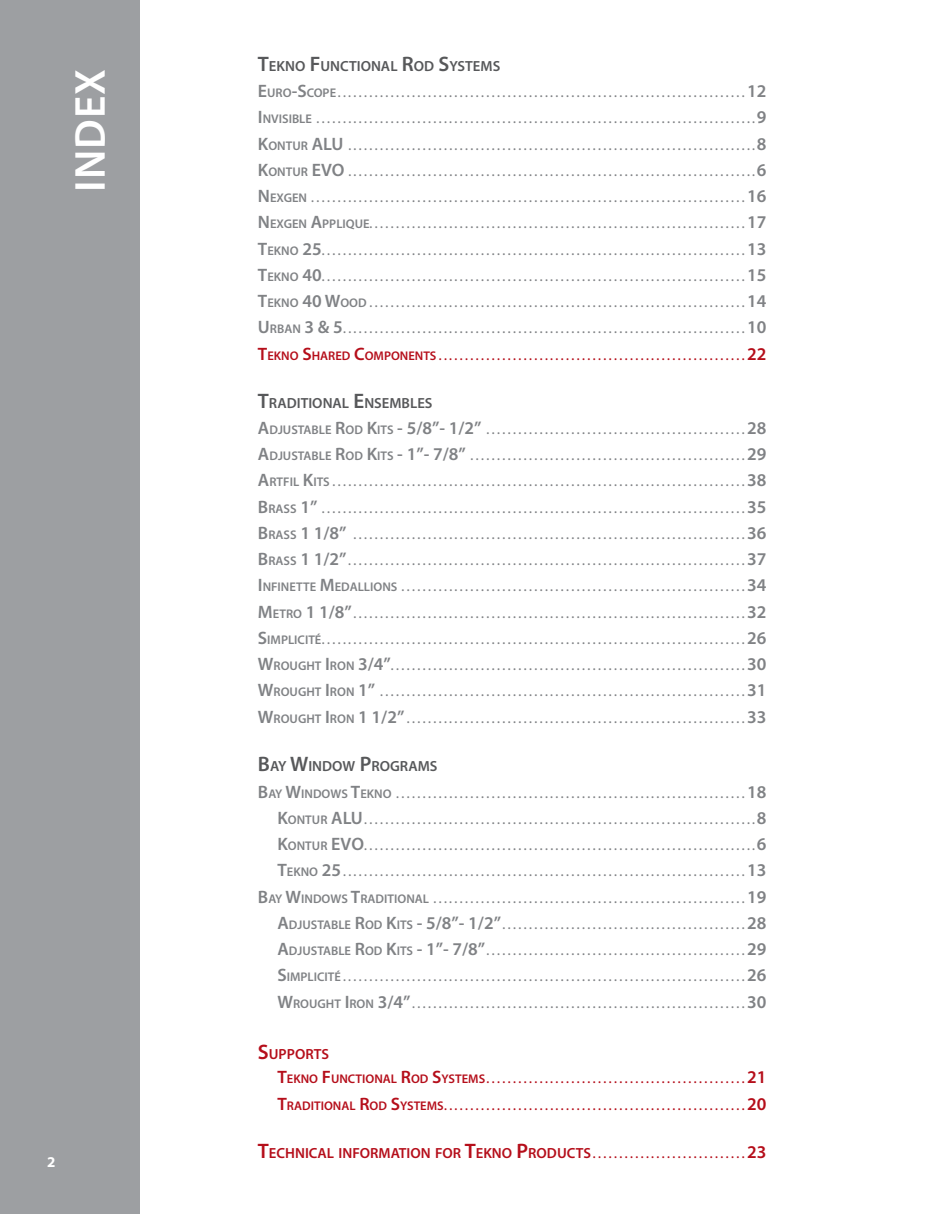
<style>
.page{position:relative;width:945px;height:1215px;background:#fff}
.page>*{position:absolute;margin:0;border:0;box-sizing:border-box;transform-origin:0 0}
.t1{font:600 43.5px "Myriad Pro";letter-spacing:.02em;color:#fff}
.t2{font:700 15px "Myriad Pro";color:#fff}
.t3{font:600 14.7px "Myriad Pro";color:#b50e1a}
.t4{font:600 14.7px "Myriad Pro";color:#57585a}
.t5{font:600 12.6px "Myriad Pro";color:#808285}
.t6{font:600 12px/26.2px "Myriad Pro";color:#808285;text-align:justify}
.t7{font:600 12px "Myriad Pro";color:#b50e1a}
.s1{font-size:21px}
.s2{font-size:18px}
.s3{font-size:12.6px}
.s4{font-size:18px;color:#b50e1a}
.s5{font-size:12.6px;color:#b50e1a}
.s6{color:#b50e1a}
.s7{font-size:12px}
</style>
<div class="page">
<div style="left:0;top:0;width:140px;height:1214px;background:#9d9fa2"></div>
<h1 class="t1" style="left:63px;top:192px;width:124px;rotate:-90deg">INDEX</h1>
<p class="t2" style="left:47px;top:1152px;width:10px">2</p>
<p class="t4" style="left:258px;top:56px;width:243px"><span class="s1">T</span>EKNO <span class="s1">F</span>UNCTIONAL <span class="s1">R</span>OD <span class="s1">S</span>YSTEMS</p>
<p class="t6" style="left:258px;top:80px;width:510px"><span class="s2">E</span><span class="s3">URO</span><span class="s2">-S</span><span class="s3">COPE</span> . ............................................................................<span class="s2">12<br>I</span><span class="s3">NVISIBLE</span> .................................................................................. <span class="s2">9</span></p>
<p class="t5" style="left:258px;top:137px;width:65px"><span class="s2">K</span>ONTUR <span class="s2">ALU</span></p>
<p class="t6" style="left:348px;top:132px;width:420px">............................................................................ <span class="s2">8</span></p>
<p class="t5" style="left:258px;top:164px;width:66px"><span class="s2">K</span>ONTUR <span class="s2">EVO</span></p>
<p class="t6" style="left:258px;top:158px;width:510px;text-indent:90px">............................................................................ <span class="s2">6<br>N</span><span class="s3">EXGEN</span> ..................................................................................<span class="s2">16<br>N</span><span class="s3">EXGEN</span><span class="s2">A</span><span class="s3">PPLIQUE</span>.......................................................................<span class="s2">17<br>T</span><span class="s3">EKNO</span> <span class="s2">25</span> . ...............................................................................<span class="s2">13<br>T</span><span class="s3">EKNO</span> <span class="s2">40</span> . ...............................................................................<span class="s2">15<br>T</span><span class="s3">EKNO</span> <span class="s2">40 W</span><span class="s3">OOD</span> .......................................................................<span class="s2">14<br>U</span><span class="s3">RBAN</span> <span class="s2">3 &amp; 5</span> . ...........................................................................<span class="s2">10<br></span><span class="s4">T</span><span class="s5">EKNO</span> <span class="s4">S</span><span class="s5">HARED</span><span class="s4">C</span><span class="s5">OMPONENTS</span> <span class="s6">. .........................................................</span><span class="s4">22</span></p>
<p class="t4" style="left:258px;top:393px;width:175px"><span class="s1">T</span>RADITIONAL <span class="s1">E</span>NSEMBLES</p>
<p class="t6" style="left:258px;top:416px;width:510px"><span class="s2">A</span><span class="s3">DJUSTABLE</span> <span class="s2">R</span><span class="s3">OD</span><span class="s2">K</span><span class="s3">ITS</span> <span class="s2">- 5/8”- 1/2”</span> .................................................<span class="s2">28<br>A</span><span class="s3">DJUSTABLE</span> <span class="s2">R</span><span class="s3">OD</span><span class="s2">K</span><span class="s3">ITS</span> <span class="s2">- 1”- 7/8”</span> ....................................................<span class="s2">29<br>A</span><span class="s3">RTFIL</span><span class="s2">K</span><span class="s3">ITS</span> ..............................................................................<span class="s2">38<br>B</span><span class="s3">RASS</span> <span class="s2">1”</span> . ...............................................................................<span class="s2">35<br>B</span><span class="s3">RASS</span> <span class="s2">1 1/8”</span> ..........................................................................<span class="s2">36<br>B</span><span class="s3">RASS</span> <span class="s2">1 1/2”</span> . ..........................................................................<span class="s2">37<br>I</span><span class="s3">NFINETTE</span><span class="s2">M</span><span class="s3">EDALLIONS</span> .................................................................<span class="s2">34<br>M</span><span class="s3">ETRO</span> <span class="s2">1 1/8”</span> . .........................................................................<span class="s2">32<br>S</span><span class="s3">IMPLICITÉ</span> . ...............................................................................<span class="s2">26<br>W</span><span class="s3">ROUGHT</span><span class="s2">I</span><span class="s3">RON</span> <span class="s2">3/4”</span>...................................................................<span class="s2">30<br>W</span><span class="s3">ROUGHT</span><span class="s2">I</span><span class="s3">RON</span> <span class="s2">1”</span> .....................................................................<span class="s2">31</span></p>
<p class="t6" style="left:258px;top:706px;width:510px"><span class="s2">W</span><span class="s3">ROUGHT</span><span class="s2">I</span><span class="s3">RON</span> <span class="s2">1 1/2”</span> ................................................................<span class="s2">33</span></p>
<p class="t4" style="left:258px;top:757px;width:180px"><span class="s1">B</span>AY <span class="s1">W</span>INDOW <span class="s1">P</span>ROGRAMS</p>
<p class="t6" style="left:258px;top:780px;width:510px"><span class="s2">B</span><span class="s3">AY</span> <span class="s2">W</span><span class="s3">INDOWS</span> <span class="s2">T</span><span class="s3">EKNO</span> ..................................................................<span class="s2">18</span></p>
<p class="t5" style="left:258px;top:812px;width:85px"><span class="s2">K</span>ONTUR <span class="s2">ALU</span></p>
<p class="t6" style="left:364px;top:806px;width:404px">. ........................................................................ <span class="s2">8</span></p>
<p class="t5" style="left:258px;top:838px;width:85px"><span class="s2">K</span>ONTUR <span class="s2">EVO</span></p>
<p class="t6" style="left:258px;top:833px;width:510px;text-align:right">. ........................................................................ <span class="s2">6<br>T</span><span class="s3">EKNO</span> <span class="s2">25</span> . ...........................................................................<span class="s2">13<br>B</span><span class="s3">AY</span> <span class="s2">W</span><span class="s3">INDOWS</span> <span class="s2">T</span><span class="s3">RADITIONAL</span> ...........................................................<span class="s2">19<br>A</span><span class="s3">DJUSTABLE</span> <span class="s2">R</span><span class="s3">OD</span><span class="s2">K</span><span class="s3">ITS</span> <span class="s2">- 5/8”- 1/2”</span> . .............................................<span class="s2">28<br>A</span><span class="s3">DJUSTABLE</span> <span class="s2">R</span><span class="s3">OD</span><span class="s2">K</span><span class="s3">ITS</span> <span class="s2">- 1”- 7/8”</span> . ................................................<span class="s2">29<br>S</span><span class="s3">IMPLICITÉ</span> . ...........................................................................<span class="s2">26</span></p>
<p class="t6" style="left:277px;top:991px;width:491px"><span class="s2">W</span><span class="s3">ROUGHT</span><span class="s2">I</span><span class="s3">RON</span> <span class="s2">3/4”</span> . ..............................................................<span class="s2">30</span></p>
<p class="t3" style="left:258px;top:1045px;width:56px"><span class="s1">S</span>UPPORTS</p>
<p class="t7" style="left:277px;top:1072px;width:491px"><span class="s2">T</span><span class="s3">EKNO</span> <span class="s2">F</span><span class="s3">UNCTIONAL</span> <span class="s2">R</span><span class="s3">OD</span> <span class="s2">S</span><span class="s3">YSTEMS</span> . ................................................<span class="s2">21</span></p>
<p class="t7" style="left:277px;top:1099px;width:491px"><span class="s2">T</span><span class="s3">RADITIONAL</span> <span class="s2">R</span><span class="s3">OD</span> <span class="s2">S</span><span class="s3">YSTEMS</span> . ........................................................<span class="s2">20</span></p>
<p class="t3" style="left:258px;top:1144px;width:510px"><span class="s1">T</span>ECHNICAL INFORMATION FOR <span class="s1">T</span>EKNO <span class="s1">P</span>RODUCTS <span class="s7">. ............................</span><span class="s2">23</span></p>
</div>
